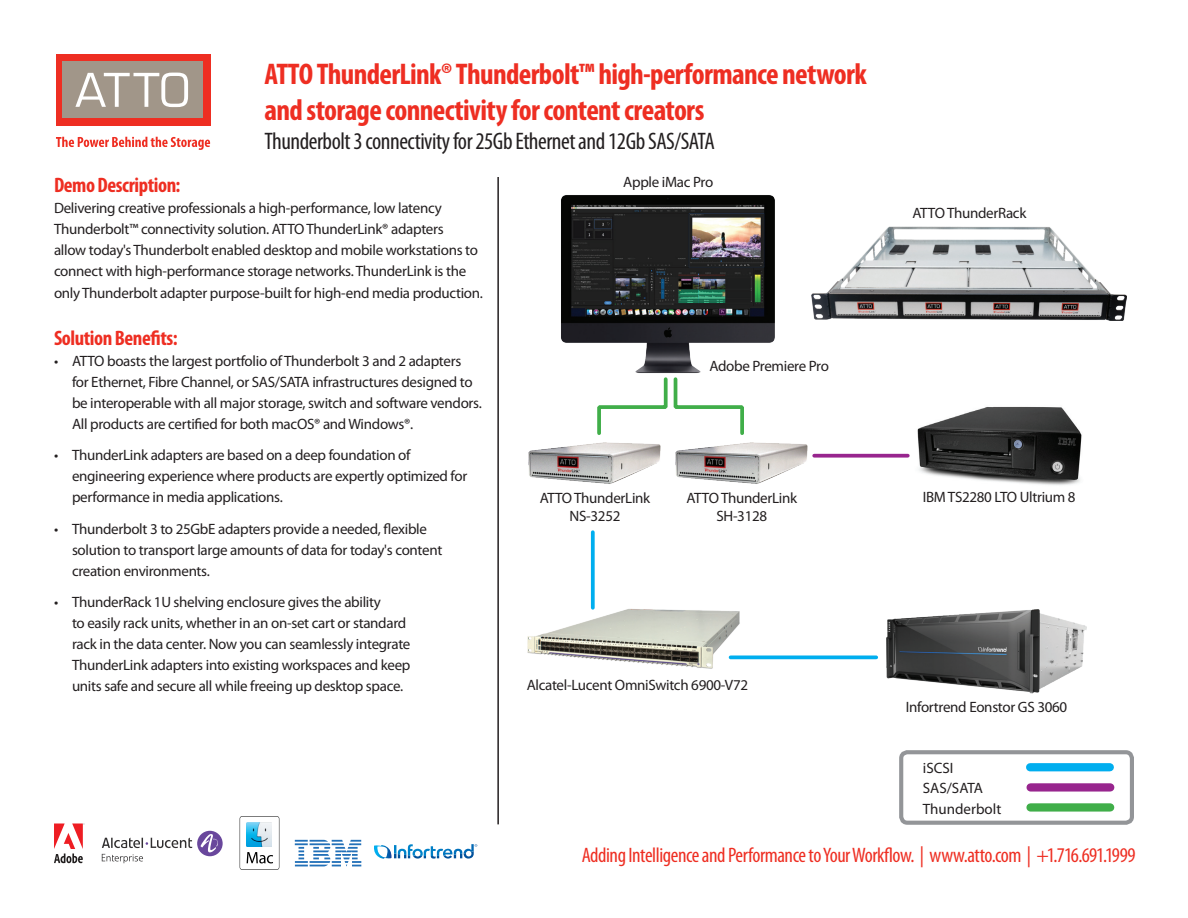
<style>
.page{position:relative;width:1188px;height:918px;background:#fff}
.page>*{position:absolute;margin:0;border:0;box-sizing:border-box;transform-origin:0 0}
.t1{font:700 condensed 30px/36px "Myriad Pro";letter-spacing:-.02em;color:#ee2e22}
.t2{font:condensed 24px "Myriad Pro";letter-spacing:-.02em;color:#231f20}
.t3{font:condensed 21px "Myriad Pro";letter-spacing:-.02em;color:#ee2e22}
.t4{font:700 condensed 21px "Myriad Pro";letter-spacing:-.02em;color:#ee2e22}
.t5{font:15px/21px "Myriad Pro";letter-spacing:-.02em;color:#231f20}
.t6{font:15px/20.5px "Myriad Pro";color:#231f20}
</style>
<div class="page">
<div style="left:56px;top:54px;width:155px;height:72px;background:#ee2e22"></div>
<div style="left:63px;top:61px;width:140px;height:57px;background:#a19689"></div>
<svg style="left:75px;top:73px;width:113px;height:34px"></svg>
<svg style="left:56px;top:137px;width:154px;height:13px"></svg>
<img style="left:528px;top:442px;width:133px;height:42px">
<img style="left:675px;top:442px;width:133px;height:42px">
<img style="left:917px;top:406px;width:165px;height:79px">
<div style="left:899px;top:750px;width:235px;height:75px;border:4px solid #939598;border-radius:6px"></div>
<div style="left:1030px;top:763px;width:80px;height:8px;background:#00aeef"></div>
<div style="left:1031px;top:803px;width:79px;height:9px;background:#40ae49"></div>
<div style="left:1031px;top:783px;width:79px;height:9px;background:#98258e"></div>
<img style="left:561px;top:195px;width:251px;height:178px">
<svg style="left:597px;top:377px;width:147px;height:58px"></svg>
<img style="left:527px;top:597px;width:223px;height:72px">
<svg style="left:814px;top:454px;width:94px;height:4px"></svg>
<hr style="left:731px;top:656px;width:145px;height:3px;background:#00aeef">
<svg style="left:591px;top:532px;width:4px;height:76px"></svg>
<img style="left:887px;top:610px;width:200px;height:84px">
<img style="left:812px;top:226px;width:315px;height:94px">
<svg style="left:240px;top:816px;width:39px;height:54px"></svg>
<img style="left:247px;top:823px;width:25px;height:23px">
<svg style="left:295px;top:840px;width:66px;height:26px"></svg>
<svg style="left:374px;top:844px;width:103px;height:15px"></svg>
<svg style="left:102px;top:838px;width:90px;height:10px"></svg>
<div style="left:197px;top:831px;width:26px;height:25px;background:#69479c;border-radius:50%"></div>
<svg style="left:200px;top:834px;width:20px;height:19px"></svg>
<svg style="left:102px;top:854px;width:41px;height:9px"></svg>
<hr style="left:497px;top:177px;width:2px;height:647px;background:#231f20">
<svg style="left:54px;top:824px;width:30px;height:39px"></svg>
<h1 class="t1" style="left:265px;top:55px;width:604px">ATTO ThunderLink® Thunderbolt™ high-performance network and storage connectivity for content creators</h1>
<h2 class="t2" style="left:265px;top:126px;width:452px">Thunderbolt 3 connectivity for 25Gb Ethernet and 12Gb SAS/SATA</h2>
<h3 class="t4" style="left:54px;top:172px;width:128px">Demo Description:</h3>
<p class="t5" style="left:54px;top:197px;width:431px">Delivering creative professionals a high-performance, low latency Thunderbolt™ connectivity solution. ATTO ThunderLink® adapters<br>allow today's Thunderbolt enabled desktop and mobile workstations to connect with high-performance storage networks. ThunderLink is the only Thunderbolt adapter purpose-built for high-end media production.</p>
<h3 class="t4" style="left:54px;top:324px;width:125px">Solution Benefits:</h3>
<p class="t5" style="left:72px;top:350px;width:411px;text-indent:-18px">• ATTO boasts the largest portfolio of Thunderbolt 3 and 2 adapters<br>for Ethernet, Fibre Channel, or SAS/SATA infrastructures designed to be interoperable with all major storage, switch and software vendors.<br>All products are certified for both macOS® and Windows®.</p>
<p class="t5" style="left:72px;top:444px;width:397px;text-indent:-18px">• ThunderLink adapters are based on a deep foundation of engineering experience where products are expertly optimized for performance in media applications.</p>
<p class="t5" style="left:72px;top:518px;width:372px;text-indent:-18px">• Thunderbolt 3 to 25GbE adapters provide a needed, flexible solution to transport large amounts of data for today's content creation environments.</p>
<p class="t5" style="left:72px;top:591px;width:340px;text-indent:-18px">• ThunderRack 1U shelving enclosure gives the ability<br>to easily rack units, whether in an on-set cart or standard rack in the data center. Now you can seamlessly integrate ThunderLink adapters into existing workspaces and keep units safe and secure all while freeing up desktop space.</p>
<p class="t5" style="left:623px;top:172px;width:92px">Apple iMac Pro</p>
<p class="t5" style="left:709px;top:355px;width:121px">Adobe Premiere Pro</p>
<p class="t5" style="left:913px;top:202px;width:115px">ATTO ThunderRack</p>
<p class="t5" style="left:540px;top:488px;width:112px;line-height:18px;text-align:center">ATTO ThunderLink<br>NS-3252</p>
<p class="t5" style="left:687px;top:488px;width:112px;line-height:18px;text-align:center">ATTO ThunderLink<br>SH-3128</p>
<p class="t5" style="left:923px;top:487px;width:154px">IBM TS2280 LTO Ultrium 8</p>
<p class="t5" style="left:527px;top:674px;width:223px">Alcatel-Lucent OmniSwitch 6900-V72</p>
<p class="t5" style="left:906px;top:696px;width:163px">Infortrend Eonstor GS 3060</p>
<p class="t6" style="left:923px;top:757px;width:80px">iSCSI<br>SAS/SATA<br>Thunderbolt</p>
<h3 class="t3" style="left:582px;top:842px;width:555px">Adding Intelligence and Performance to Your Workflow. | www.atto.com | +1.716.691.1999</h3>
</div>
